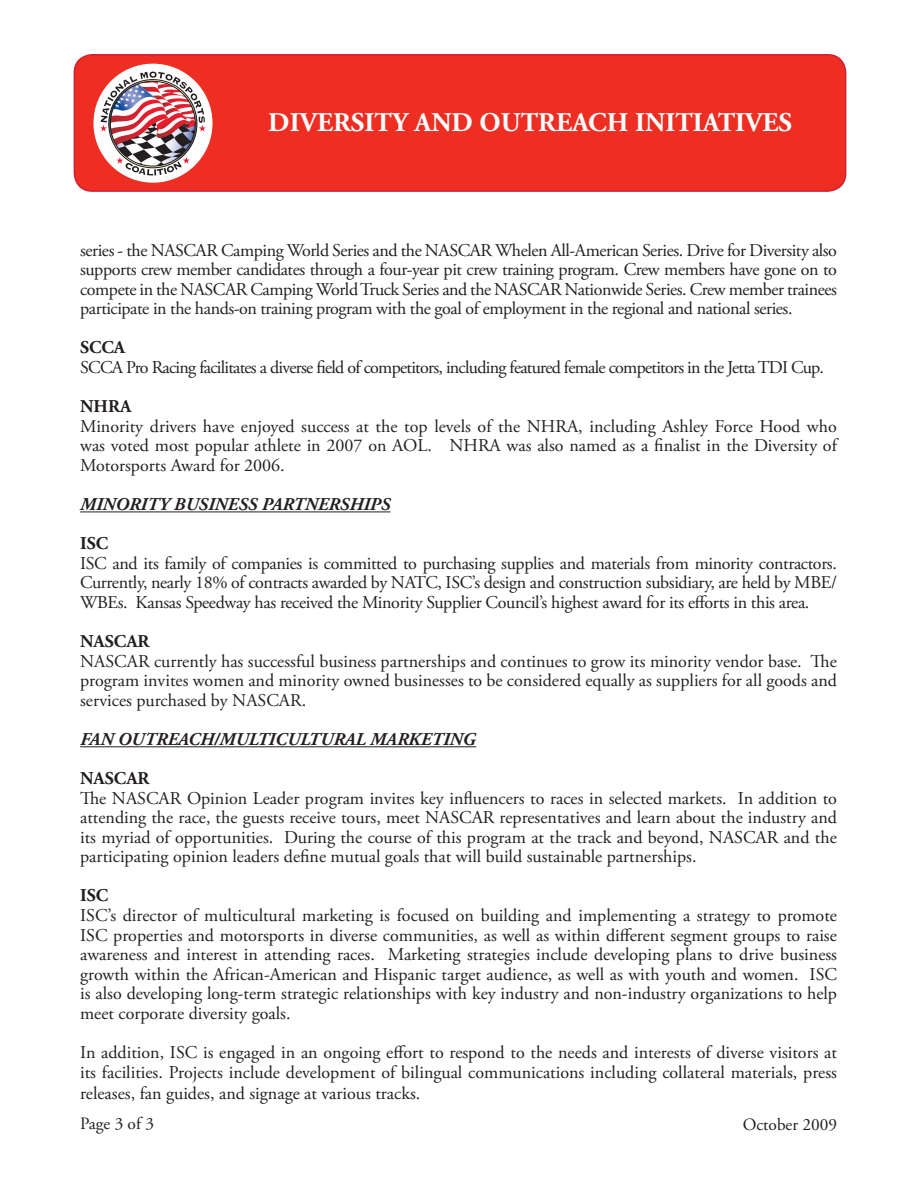
<style>
.page{position:relative;width:918px;height:1188px;background:#fff}
.page>*{position:absolute;margin:0;border:0;box-sizing:border-box;transform-origin:0 0}
.t1{font:700 27px "Adobe Garamond Pro";color:#fff}
.t2{font:18px/19.5px "Adobe Garamond Pro";color:#231f20;text-align:justify}
.t3{font:18px "Adobe Garamond Pro";letter-spacing:-.04em;color:#231f20}
.t4{font:italic 700 18px "Adobe Garamond Pro";color:#231f20}
.t5{font:700 18px "Adobe Garamond Pro";color:#231f20}
.t6{font:17.25px "Adobe Garamond Pro";color:#231f20}
</style>
<div class="page">
<div style="left:74px;top:55px;width:772px;height:136px;background:#ee2e22;border-radius:18px"></div>
<div style="left:74px;top:54px;width:772px;height:138px;border:2px solid #ce1f36;border-radius:18px"></div>
<div style="left:94px;top:64px;width:118px;height:118px;background:#fff;border-radius:50%"></div>
<div style="left:93px;top:64px;width:120px;height:119px;border:2px solid #fff;border-radius:50%"></div>
<img style="left:100px;top:72px;width:106px;height:104px">
<hr style="left:80px;top:511px;width:310px;height:1px;background:#231f20">
<hr style="left:80px;top:746px;width:396px;height:1px;background:#231f20">
<h1 class="t1" style="left:268px;top:107px;width:525px">DIVERSITY AND OUTREACH INITIATIVES</h1>
<p class="t2" style="left:80px;top:241px;width:758px">series - the NASCAR Camping World Series and the NASCAR Whelen All-American Series. Drive for Diversity also supports crew member candidates through a four-year pit crew training program. Crew members have gone on to compete in the NASCAR Camping World Truck Series and the NASCAR Nationwide Series. Crew member trainees participate in the hands-on training program with the goal of employment in the regional and national series.</p>
<p class="t5" style="left:80px;top:337px;width:46px">SCCA</p>
<p class="t3" style="left:80px;top:357px;width:745px">SCCA Pro Racing facilitates a diverse field of competitors, including featured female competitors in the Jetta TDI Cup.</p>
<p class="t5" style="left:80px;top:396px;width:53px">NHRA</p>
<p class="t2" style="left:80px;top:417px;width:758px">Minority drivers have enjoyed success at the top levels of the NHRA, including Ashley Force Hood who was voted most popular athlete in 2007 on AOL. NHRA was also named as a finalist in the Diversity of Motorsports Award for 2006.</p>
<p class="t4" style="left:80px;top:494px;width:312px">MINORITY BUSINESS PARTNERSHIPS</p>
<p class="t5" style="left:80px;top:533px;width:30px">ISC</p>
<p class="t2" style="left:80px;top:554px;width:758px">ISC and its family of companies is committed to purchasing supplies and materials from minority contractors.<br>Currently, nearly 18% of contracts awarded by NATC, ISC’s design and construction subsidiary, are held by MBE/ WBEs. Kansas Speedway has received the Minority Supplier Council’s highest award for its efforts in this area.</p>
<p class="t5" style="left:80px;top:631px;width:71px">NASCAR</p>
<p class="t2" style="left:80px;top:652px;width:758px">NASCAR currently has successful business partnerships and continues to grow its minority vendor base. The program invites women and minority owned businesses to be considered equally as suppliers for all goods and services purchased by NASCAR.</p>
<p class="t4" style="left:80px;top:729px;width:398px">FAN OUTREACH/MULTICULTURAL MARKETING</p>
<p class="t5" style="left:80px;top:768px;width:71px">NASCAR</p>
<p class="t2" style="left:80px;top:789px;width:758px">The NASCAR Opinion Leader program invites key influencers to races in selected markets. In addition to attending the race, the guests receive tours, meet NASCAR representatives and learn about the industry and its myriad of opportunities. During the course of this program at the track and beyond, NASCAR and the participating opinion leaders define mutual goals that will build sustainable partnerships.</p>
<p class="t5" style="left:80px;top:885px;width:30px">ISC</p>
<p class="t2" style="left:80px;top:906px;width:758px">ISC’s director of multicultural marketing is focused on building and implementing a strategy to promote ISC properties and motorsports in diverse communities, as well as within different segment groups to raise awareness and interest in attending races. Marketing strategies include developing plans to drive business growth within the African-American and Hispanic target audience, as well as with youth and women. ISC is also developing long-term strategic relationships with key industry and non-industry organizations to help meet corporate diversity goals.</p>
<p class="t2" style="left:80px;top:1043px;width:758px;line-height:20.2px">In addition, ISC is engaged in an ongoing effort to respond to the needs and interests of diverse visitors at its facilities. Projects include development of bilingual communications including collateral materials, press releases, fan guides, and signage at various tracks.</p>
<p class="t6" style="left:80px;top:1113px;width:75px">Page 3 of 3</p>
<p class="t6" style="left:743px;top:1115px;width:96px">October 2009</p>
</div>
